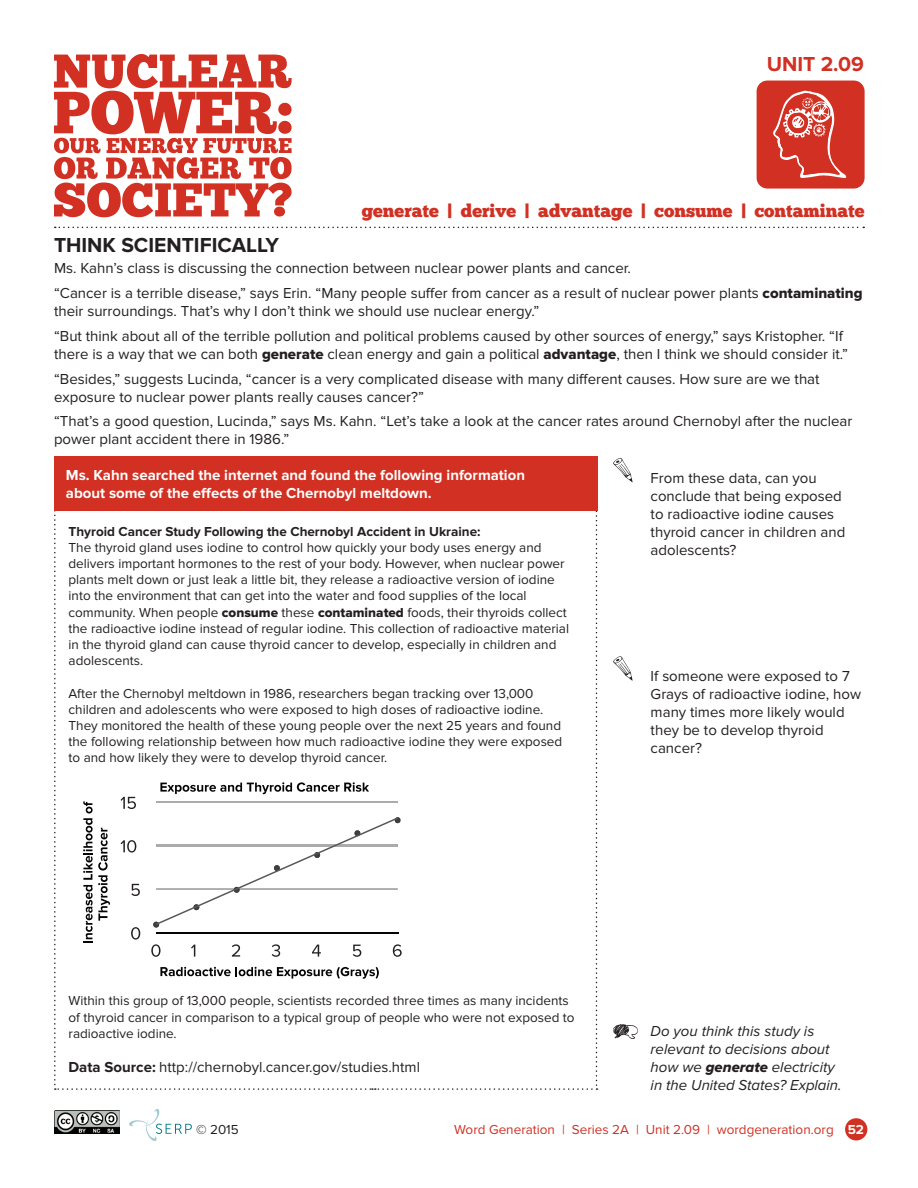
<style>
.page{position:relative;width:918px;height:1188px;background:#fff}
.page>*{position:absolute;margin:0;border:0;box-sizing:border-box;transform-origin:0 0}
.t1{font:700 21px "Proxima Nova";color:#231f20}
.t2{font:700 21px "Proxima Nova";color:#d13022}
.t3{font:18px "Chunk Five Ex";color:#d13022}
.t4{font:15px/18px "Proxima Nova";color:#231f20}
.t5{font:700 15px/18px "Proxima Nova";color:#fffefe}
.t6{font:italic 15px/18px "Proxima Nova";color:#231f20}
.t7{font:13.5px/16.2px "Proxima Nova";color:#231f20}
.t8{font:700 13.5px "Proxima Nova";color:#231f20}
.t9{font:13.5px "Proxima Nova";color:#d13022}
.s1{font-family:"Proxima Nova Extrabld"}
.s2{font-weight:700}
.s3{font-family:"Proxima Nova Extrabld It";font-style:normal}
.s4{font-weight:700;color:#fffefe}
</style>
<div class="page">
<img style="left:54px;top:1111px;width:66px;height:23px">
<svg style="left:129px;top:1109px;width:63px;height:32px"></svg>
<svg style="left:54px;top:511px;width:543px;height:579px"></svg>
<div style="left:757px;top:81px;width:108px;height:108px;background:#d13022;border-radius:11px"></div>
<svg style="left:773px;top:91px;width:73px;height:87px"></svg>
<svg style="left:55px;top:227px;width:809px;height:1px"></svg>
<svg style="left:613px;top:458px;width:20px;height:24px"></svg>
<svg style="left:613px;top:656px;width:20px;height:25px"></svg>
<div style="left:845px;top:1118px;width:22px;height:22px;background:#d13022;border-radius:50%"></div>
<div style="left:54px;top:457px;width:543px;height:54px;background:#d13022"></div>
<svg style="left:613px;top:1024px;width:25px;height:15px"></svg>
<svg style="left:54px;top:54px;width:238px;height:163px"></svg>
<p class="t2" style="left:767px;top:52px;width:99px">UNIT 2.09</p>
<p class="t1" style="left:54px;top:233px;width:226px">THINK SCIENTIFICALLY</p>
<p class="t3" style="left:362px;top:198px;width:504px">generate | derive | advantage | consume | contaminate</p>
<p class="t4" style="left:54px;top:260px;width:578px">Ms. Kahn’s class is discussing the connection between nuclear power plants and cancer.</p>
<p class="t4" style="left:54px;top:284px;width:810px">“Cancer is a terrible disease,” says Erin. “Many people suffer from cancer as a result of nuclear power plants <span class="s1">contaminating </span>their surroundings. That’s why I don’t think we should use nuclear energy.”</p>
<p class="t4" style="left:54px;top:327px;width:796px">“But think about all of the terrible pollution and political problems caused by other sources of energy,” says Kristopher. “If there is a way that we can both <span class="s1">generate</span> clean energy and gain a political <span class="s1">advantage</span>, then I think we should consider it.”</p>
<p class="t4" style="left:54px;top:370px;width:767px">“Besides,” suggests Lucinda, “cancer is a very complicated disease with many different causes. How sure are we that exposure to nuclear power plants really causes cancer?”</p>
<p class="t4" style="left:54px;top:413px;width:800px">“That’s a good question, Lucinda,” says Ms. Kahn. “Let’s take a look at the cancer rates around Chernobyl after the nuclear power plant accident there in 1986.”</p>
<p class="t4" style="left:651px;top:469px;width:196px">From these data, can you conclude that being exposed to radioactive iodine causes thyroid cancer in children and adolescents?</p>
<p class="t5" style="left:66px;top:466px;width:461px">Ms. Kahn searched the internet and found the following information about some of the effects of the Chernobyl meltdown.</p>
<p class="t8" style="left:69px;top:523px;width:413px">Thyroid Cancer Study Following the Chernobyl Accident in Ukraine:</p>
<p class="t7" style="left:69px;top:539px;width:502px">The thyroid gland uses iodine to control how quickly your body uses energy and delivers important hormones to the rest of your body. However, when nuclear power plants melt down or just leak a little bit, they release a radioactive version of iodine into the environment that can get into the water and food supplies of the local community. When people <span class="s1">consume</span> these <span class="s1">contaminated</span> foods, their thyroids collect the radioactive iodine instead of regular iodine. This collection of radioactive material in the thyroid gland can cause thyroid cancer to develop, especially in children and adolescents.</p>
<p class="t7" style="left:69px;top:685px;width:495px">After the Chernobyl meltdown in 1986, researchers began tracking over 13,000 children and adolescents who were exposed to high doses of radioactive iodine.<br>They monitored the health of these young people over the next 25 years and found the following relationship between how much radioactive iodine they were exposed to and how likely they were to develop thyroid cancer.</p>
<p class="t4" style="left:651px;top:667px;width:212px">If someone were exposed to 7<br>Grays of radioactive iodine, how many times more likely would they be to develop thyroid cancer?</p>
<p class="t7" style="left:69px;top:993px;width:508px">Within this group of 13,000 people, scientists recorded three times as many incidents of thyroid cancer in comparison to a typical group of people who were not exposed to radioactive iodine.</p>
<p class="t4" style="left:69px;top:1058px;width:353px"><span class="s2">Data Source:</span> http://chernobyl.cancer.gov/studies.html</p>
<p class="t6" style="left:651px;top:1022px;width:193px">Do you think this study is relevant to decisions about how we <span class="s3">generate</span> electricity in the United States? Explain.</p>
<p class="t7" style="left:196px;top:1122px;width:44px">© 2015</p>
<p class="t9" style="left:454px;top:1122px;width:411px">Word Generation | Series 2A | Unit 2.09 | wordgeneration.org <span class="s4">52</span></p>
</div>
